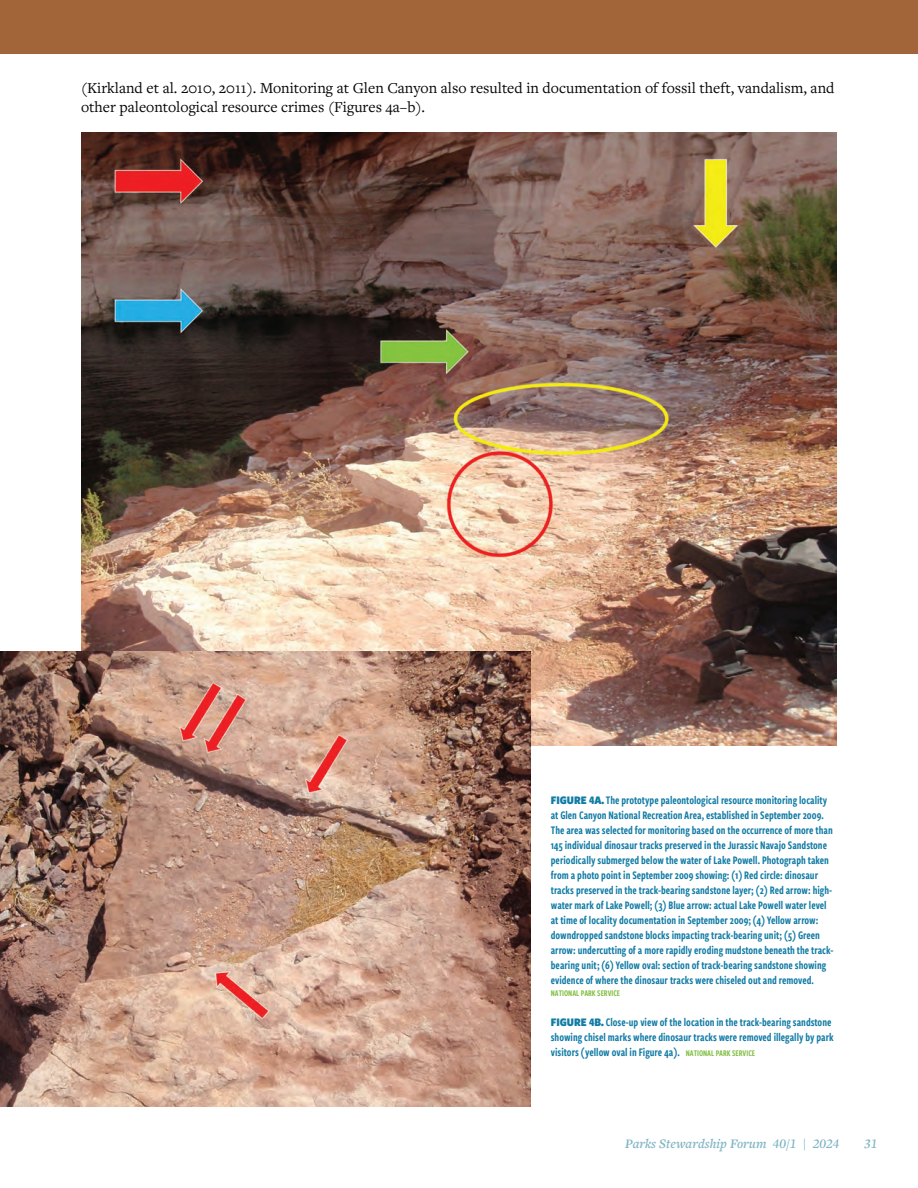
<style>
.page{position:relative;width:918px;height:1188px;background:#fff}
.page>*{position:absolute;margin:0;border:0;box-sizing:border-box;transform-origin:0 0}
.t1{font:15.75px/19.5px "Freight Text Pro";color:#040503}
.t2{font:italic 600 13.5px "Freight Text Pro";color:#80b5c3}
.t3{font:12px/15px "Freight Sans Cmp Pro Semi";color:#117ba5}
.t4{font:9px "Freight Sans Cmp Pro Semi";color:#81bd41}
.s1{font-family:"Freight Sans Cnd Pro";font-weight:900}
.s2{font-size:9px;color:#81bd41}
</style>
<div class="page">
<div style="left:0;top:0;width:918px;height:54px;background:#a16539"></div>
<img style="left:81px;top:132px;width:756px;height:613px">
<img style="left:0;top:652px;width:530px;height:455px">
<h1 class="t1" style="left:81px;top:78px;width:755px">(Kirkland et al. 2010, 2011). Monitoring at Glen Canyon also resulted in documentation of fossil theft, vandalism, and other paleontological resource crimes (Figures 4a–b).</h1>
<p class="t3" style="left:551px;top:792px;width:284px"><span class="s1">FIGURE 4A.</span> The prototype paleontological resource monitoring locality at Glen Canyon National Recreation Area, established in September 2009.<br>The area was selected for monitoring based on the occurrence of more than 145 individual dinosaur tracks preserved in the Jurassic Navajo Sandstone periodically submerged below the water of Lake Powell. Photograph taken from a photo point in September 2009 showing: (1) Red circle: dinosaur tracks preserved in the track-bearing sandstone layer; (2) Red arrow: high&shy;water mark of Lake Powell; (3) Blue arrow: actual Lake Powell water level at time of locality documentation in September 2009; (4) Yellow arrow: downdropped sandstone blocks impacting track-bearing unit; (5) Green arrow: undercutting of a more rapidly eroding mudstone beneath the track&shy;bearing unit; (6) Yellow oval: section of track-bearing sandstone showing evidence of where the dinosaur tracks were chiseled out and removed.</p>
<p class="t4" style="left:551px;top:987px;width:71px">NATIONAL PARK SERVICE</p>
<p class="t3" style="left:551px;top:1014px;width:284px"><span class="s1">FIGURE 4B.</span> Close-up view of the location in the track-bearing sandstone showing chisel marks where dinosaur tracks were removed illegally by park visitors (yellow oval in Figure 4a). <span class="s2">NATIONAL PARK SERVICE</span></p>
<p class="t2" style="left:625px;top:1134px;width:216px">Parks Stewardship Forum 40/1 | 2024</p>
<p class="t2" style="left:864px;top:1134px;width:15px">31</p>
</div>
